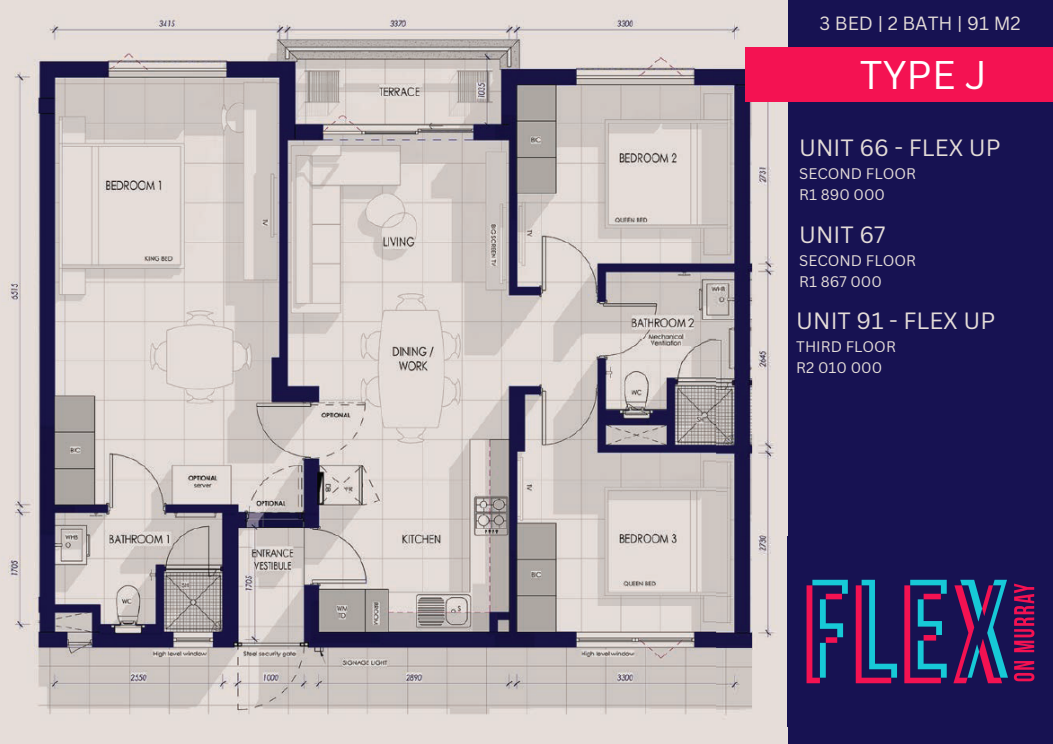
<style>
.page{position:relative;width:1053px;height:744px;background:#fff}
.page>*{position:absolute;margin:0;border:0;box-sizing:border-box;transform-origin:0 0}
.t1{font:38.96px "Canva Sans";color:#fff}
.t2{font:22.96px "Canva Sans";color:#e4dcd8}
.t3{font:18.64px "Canva Sans";color:#e4dcd8}
.t4{font:14.96px/20.7px "Canva Sans";color:#e4dcd8}
</style>
<div class="page">
<div style="left:787px;top:0;width:265px;height:744px;background:#171252"></div>
<img style="left:0;top:0;width:787px;height:744px">
<div style="left:745px;top:47px;width:307px;height:55px;background:#f41252"></div>
<img style="left:806px;top:579px;width:229px;height:105px">
<p class="t3" style="left:819px;top:10px;width:203px">3 BED | 2 BATH | 91 M2</p>
<h2 class="t1" style="left:859px;top:48px;width:128px">TYPE J</h2>
<p class="t2" style="left:799px;top:132px;width:203px">UNIT 66 - FLEX UP</p>
<p class="t4" style="left:799px;top:163px;width:118px">SECOND FLOOR<br>R1 890 000</p>
<p class="t2" style="left:799px;top:218px;width:88px">UNIT 67</p>
<h2 class="t4" style="left:799px;top:250px;width:118px">SECOND FLOOR</h2>
<p class="t4" style="left:799px;top:271px;width:84px">R1 867 000</p>
<h1 class="t2" style="left:796px;top:305px;width:200px">UNIT 91 - FLEX UP</h1>
<h1 class="t4" style="left:796px;top:336px;width:101px">THIRD FLOOR<br>R2 010 000</h1>
</div>
